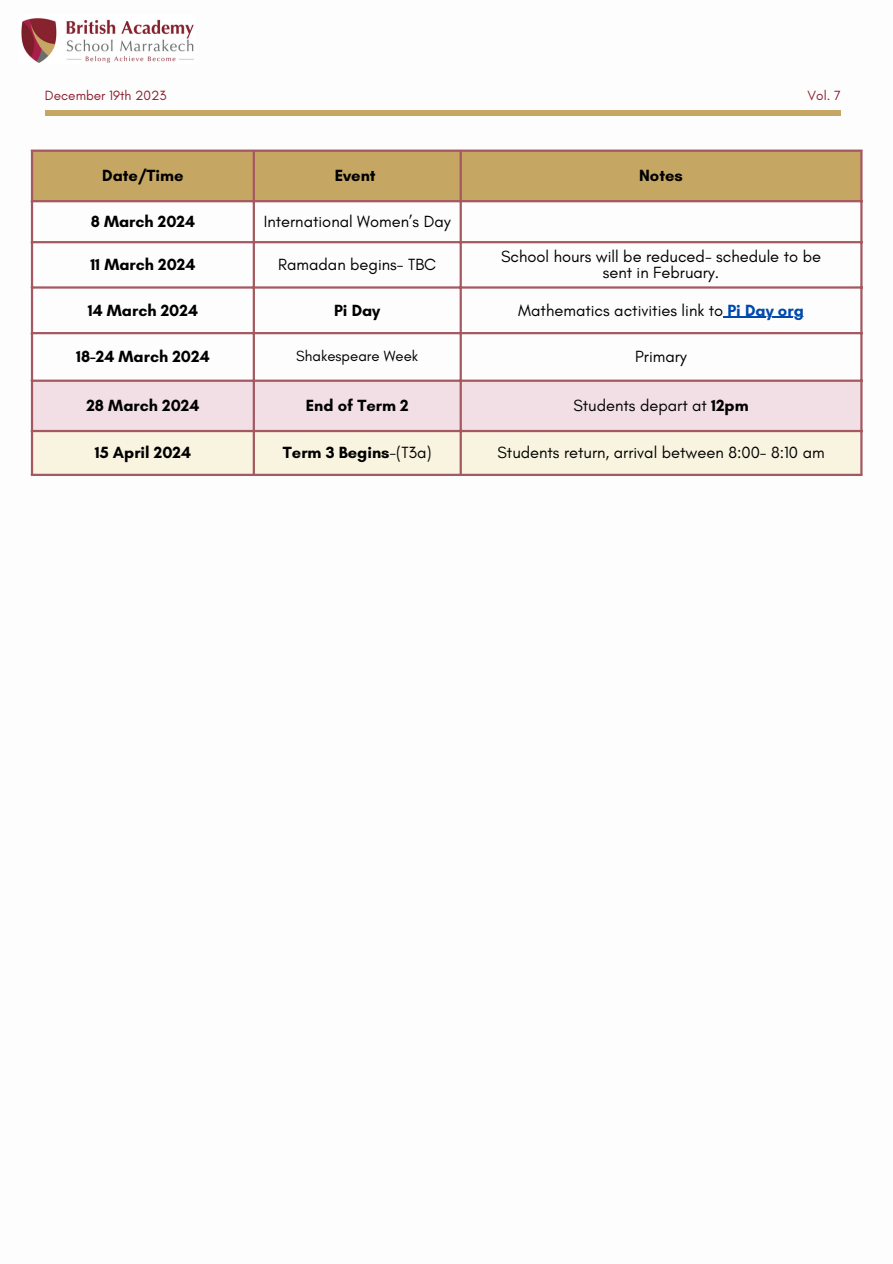
<style>
.page{position:relative;width:893px;height:1264px;background:#fff}
.page>*{position:absolute;margin:0;border:0;box-sizing:border-box;transform-origin:0 0}
.t1{font:16.5px "Glacial Indifference";color:#000}
.t2{font:700 16.5px "Glacial Indifference";color:#000}
.t3{font:15px "Glacial Indifference";color:#000}
.t4{font:13.65px "Glacial Indifference";color:#8a2030}
.s1{font-weight:700;color:#004aad}
.s2{font-weight:700}
.s3{font-weight:400}
</style>
<div class="page">
<div style="left:33px;top:152px;width:827px;height:48px;background:#c6a663"></div>
<svg style="left:33px;top:382px;width:827px;height:92px"></svg>
<hr style="left:723px;top:317px;width:80px;height:1px;background:#004aad">
<hr style="left:31px;top:152px;width:2px;height:322px;background:#a45961">
<hr style="left:253px;top:152px;width:2px;height:322px;background:#a45961">
<hr style="left:459px;top:152px;width:3px;height:322px;background:#a45961">
<hr style="left:860px;top:152px;width:2px;height:322px;background:#a45961">
<hr style="left:31px;top:149px;width:831px;height:3px;background:#a45961">
<hr style="left:31px;top:200px;width:831px;height:2px;background:#a45961">
<hr style="left:31px;top:241px;width:831px;height:2px;background:#a45961">
<hr style="left:31px;top:286px;width:831px;height:2px;background:#a45961">
<hr style="left:31px;top:332px;width:831px;height:2px;background:#a45961">
<hr style="left:31px;top:379px;width:831px;height:3px;background:#a45961">
<hr style="left:31px;top:430px;width:831px;height:2px;background:#a45961">
<hr style="left:31px;top:474px;width:831px;height:2px;background:#a45961">
<img style="left:21px;top:18px;width:173px;height:45px">
<div style="left:45px;top:110px;width:795px;height:6px;background:#c6a663"></div>
<p class="t4" style="left:45px;top:86px;width:123px">December 19th 2023</p>
<p class="t4" style="left:807px;top:86px;width:35px">Vol. 7</p>
<p class="t2" style="left:102px;top:165px;width:83px">Date/Time</p>
<p class="t2" style="left:335px;top:165px;width:42px">Event</p>
<p class="t2" style="left:639px;top:165px;width:45px">Notes</p>
<p class="t2" style="left:91px;top:211px;width:106px">8 March 2024</p>
<p class="t1" style="left:264px;top:211px;width:188px">International Women’s Day</p>
<p class="t2" style="left:90px;top:255px;width:107px">11 March 2024</p>
<p class="t1" style="left:278px;top:255px;width:160px">Ramadan begins- TBC</p>
<p class="t1" style="left:501px;top:247px;width:321px">School hours will be reduced- schedule to be</p>
<p class="t1" style="left:602px;top:262px;width:118px">sent in February.</p>
<p class="t2" style="left:88px;top:300px;width:112px">14 March 2024</p>
<p class="t2" style="left:334px;top:300px;width:48px">Pi Day</p>
<p class="t1" style="left:518px;top:300px;width:287px">Mathematics activities link to <span class="s1">Pi Day org</span></p>
<p class="t2" style="left:76px;top:347px;width:135px">18-24 March 2024</p>
<p class="t3" style="left:296px;top:347px;width:123px">Shakespeare Week</p>
<p class="t1" style="left:635px;top:347px;width:53px">Primary</p>
<p class="t2" style="left:86px;top:395px;width:114px">28 March 2024</p>
<p class="t2" style="left:306px;top:395px;width:104px">End of Term 2</p>
<p class="t1" style="left:573px;top:395px;width:177px">Students depart at <span class="s2">12pm</span></p>
<p class="t2" style="left:95px;top:442px;width:98px">15 April 2024</p>
<p class="t2" style="left:283px;top:442px;width:150px">Term 3 Begins<span class="s3">-(T3a)</span></p>
<p class="t1" style="left:497px;top:442px;width:329px">Students return, arrival between 8:00- 8:10 am</p>
</div>
